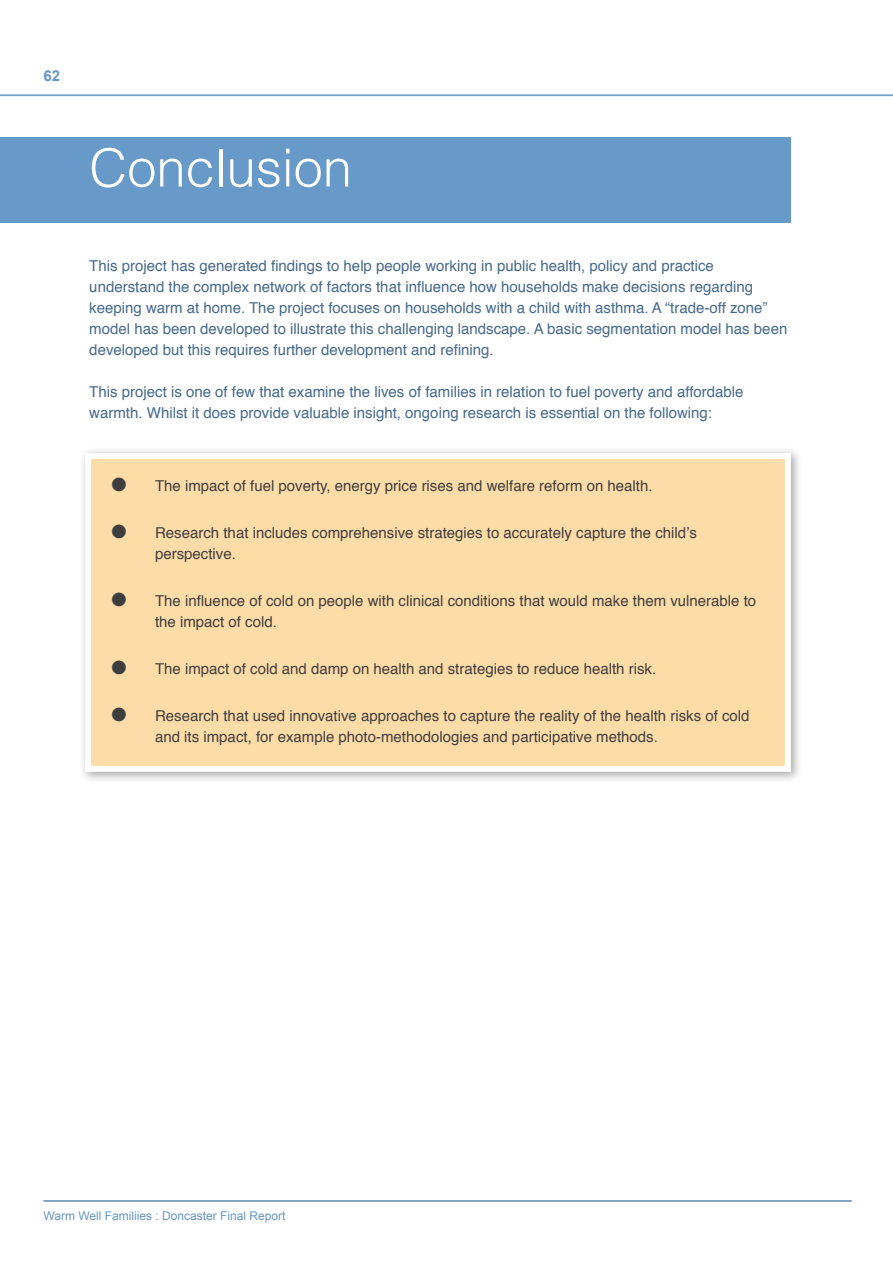
<style>
.page{position:relative;width:893px;height:1263px;background:#fff}
.page>*{position:absolute;margin:0;border:0;box-sizing:border-box;transform-origin:0 0}
.t1{font:300 52.5px "Helvetica";color:#fff}
.t2{font:15px/21px "Helvetica";color:#45698b}
.t3{font:15px/21px "Helvetica";color:#3e3e3f}
.t4{font:700 15px "Arial";color:#6696c5}
.t5{font:12px "Arial";color:#6696c5}
</style>
<div class="page">
<hr style="left:0;top:94px;width:893px;height:1px;background:#679ac8">
<hr style="left:0;top:95px;width:893px;height:1px;background:#679ac8">
<hr style="left:44px;top:1200px;width:807px;height:1px;background:#679ac8">
<div style="left:0;top:137px;width:791px;height:86px;background:#679ac8"></div>
<div style="left:79px;top:447px;width:724px;height:337px;background:#231f20;opacity:.4"></div>
<div style="left:85px;top:453px;width:706px;height:319px;background:#fedca7;border:6px solid #fff"></div>
<p class="t4" style="left:44px;top:66px;width:18px">62</p>
<h1 class="t1" style="left:89px;top:123px;width:264px">Conclusion</h1>
<p class="t2" style="left:89px;top:255px;width:699px">This project has generated findings to help people working in public health, policy and practice understand the complex network of factors that influence how households make decisions regarding keeping warm at home. The project focuses on households with a child with asthma. A “trade-off zone” model has been developed to illustrate this challenging landscape. A basic segmentation model has been developed but this requires further development and refining.</p>
<p class="t2" style="left:89px;top:381px;width:656px">This project is one of few that examine the lives of families in relation to fuel poverty and affordable warmth. Whilst it does provide valuable insight, ongoing research is essential on the following:</p>
<p class="t3" style="left:112px;top:475px;width:542px">● The impact of fuel poverty, energy price rises and welfare reform on health.</p>
<p class="t3" style="left:155px;top:522px;width:543px;text-indent:-44px">● Research that includes comprehensive strategies to accurately capture the child’s perspective.</p>
<p class="t3" style="left:155px;top:590px;width:603px;text-indent:-44px">● The influence of cold on people with clinical conditions that would make them vulnerable to the impact of cold.</p>
<p class="t3" style="left:112px;top:658px;width:546px">● The impact of cold and damp on health and strategies to reduce health risk.</p>
<p class="t3" style="left:155px;top:705px;width:596px;text-indent:-44px">● Research that used innovative approaches to capture the reality of the health risks of cold and its impact, for example photo-methodologies and participative methods.</p>
<p class="t5" style="left:44px;top:1208px;width:244px">Warm Well Familiies : Doncaster Final Report</p>
</div>
